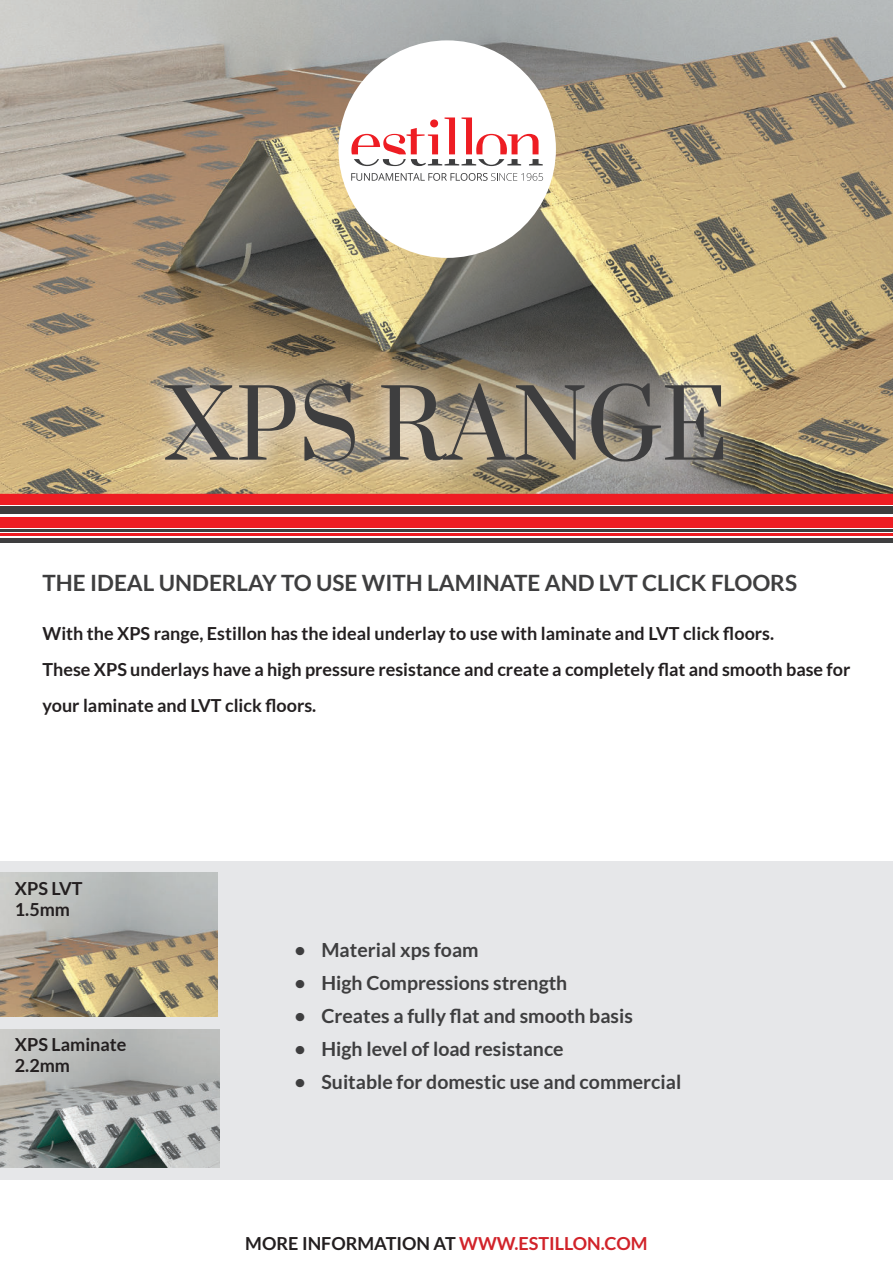
<style>
.page{position:relative;width:893px;height:1263px;background:#fff}
.page>*{position:absolute;margin:0;border:0;box-sizing:border-box;transform-origin:0 0}
.t1{font:93px "Prata";color:#3e3e3f}
.t2{font:700 22.5px "Lato";color:#3e3e3f}
.t3{font:700 19.5px/33px "Lato";color:#3e3e3f}
.t4{font:700 18px/36px "Lato";color:#231f20}
.s1{color:#d1232a}
</style>
<div class="page">
<div style="left:0;top:538px;width:893px;height:5px;background:#3e3e3f"></div>
<hr style="left:0;top:529px;width:893px;height:3px;background:#3e3e3f">
<hr style="left:0;top:533px;width:893px;height:3px;background:#ee1d23">
<div style="left:0;top:517px;width:893px;height:10px;background:#ee1d23"></div>
<div style="left:0;top:506px;width:893px;height:8px;background:#3e3e3f"></div>
<div style="left:0;top:493px;width:893px;height:12px;background:#ee1d23"></div>
<img style="left:0;top:0;width:893px;height:494px">
<div style="left:0;top:860px;width:893px;height:319px;background:#e6e7e9"></div>
<div style="left:338px;top:40px;width:218px;height:218px;background:#fff;border-radius:50%"></div>
<svg style="left:351px;top:173px;width:192px;height:8px"></svg>
<svg style="left:351px;top:117px;width:192px;height:49px"></svg>
<img style="left:135px;top:352px;width:619px;height:140px">
<img style="left:0;top:1029px;width:220px;height:138px">
<img style="left:0;top:873px;width:218px;height:144px">
<h1 class="t1" style="left:165px;top:373px;width:565px">XPS RANGE</h1>
<p class="t2" style="left:43px;top:575px;width:756px">THE IDEAL UNDERLAY TO USE WITH LAMINATE AND LVT CLICK FLOORS</p>
<p class="t4" style="left:43px;top:615px;width:809px">With the XPS range, Estillon has the ideal underlay to use with laminate and LVT click floors.<br>These XPS underlays have a high pressure resistance and create a completely flat and smooth base for your laminate and LVT click floors.</p>
<p class="t4" style="left:15px;top:880px;width:69px;line-height:21px">XPS LVT<br>1.5mm</p>
<p class="t4" style="left:15px;top:1035px;width:113px;line-height:21px">XPS Laminate<br>2.2mm</p>
<p class="t3" style="left:294px;top:935px;width:388px">ï Material xps foam<br>ï High Compressions strength<br>ï Creates a fully flat and smooth basis<br>ï High level of load resistance<br>ï Suitable for domestic use and commercial</p>
<p class="t4" style="left:245px;top:1227px;width:404px">MORE INFORMATION AT <span class="s1">WWW.ESTILLON.COM</span></p>
</div>
